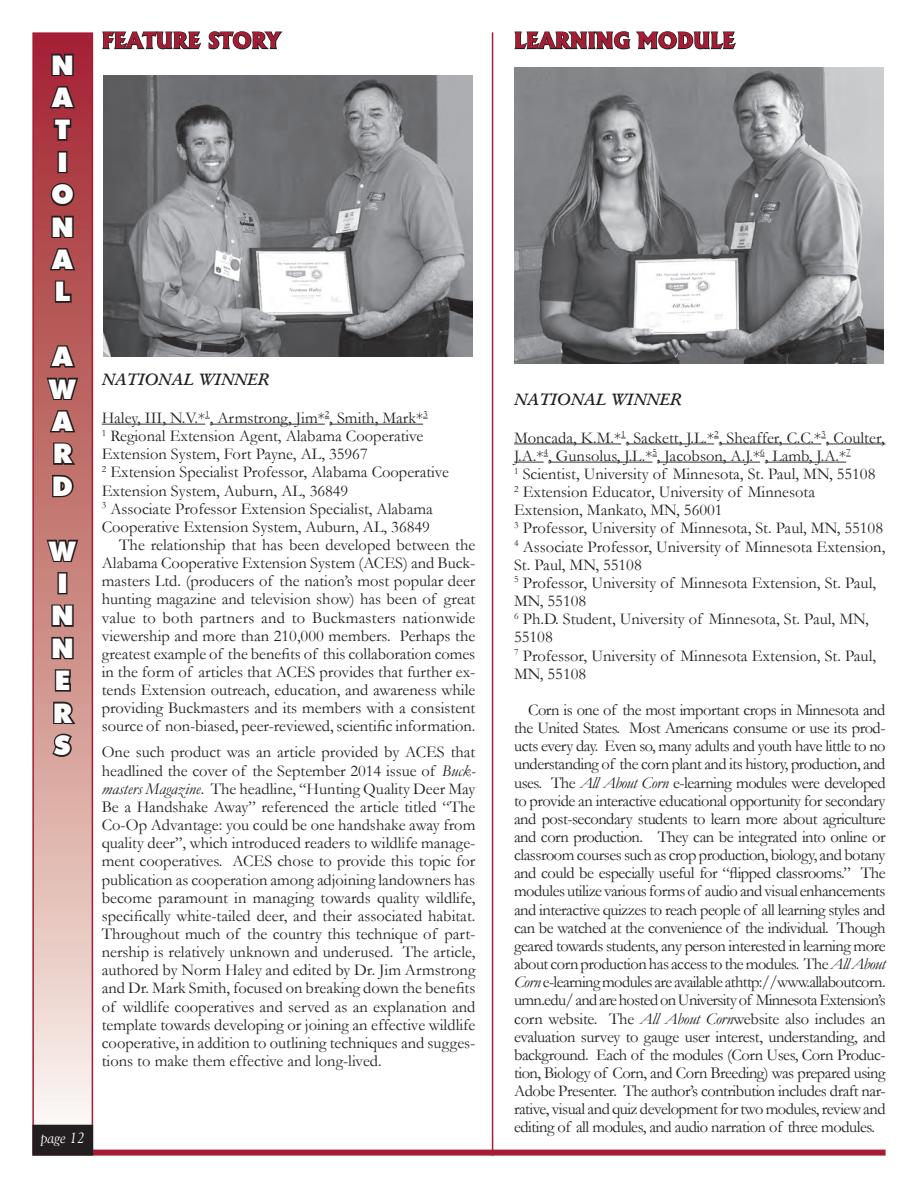
<style>
.page{position:relative;width:918px;height:1188px;background:#fff}
.page>*{position:absolute;margin:0;border:0;box-sizing:border-box;transform-origin:0 0}
.t1{font:900 27px/32.4px "Futura BT";color:#fff}
.t2{font:800 21px "Albertus";color:#a41d35}
.t3{font:16.5px/18.1px "Garamond";color:#231f20;text-align:justify}
.t4{font:italic 600 16.5px "Garamond";color:#231f20}
.t5{font:italic 15px "Goudy";color:#fff}
.s1{font-style:italic}
</style>
<div class="page">
<hr style="left:492px;top:32px;width:1px;height:1124px;background:#a41d35">
<svg style="left:35px;top:35px;width:55px;height:1090px;background:#d09390"></svg>
<div style="left:32px;top:32px;width:61px;height:1118px;border:2px solid #a41d35"></div>
<div style="left:32px;top:1150px;width:854px;height:6px;background:#a41d35"></div>
<svg style="left:48px;top:52px;width:29px;height:59px;background:#7a2531"></svg>
<svg style="left:52px;top:117px;width:21px;height:25px"></svg>
<div style="left:57px;top:151px;width:11px;height:22px;border:3px solid #231f20"></div>
<svg style="left:49px;top:181px;width:27px;height:27px"></svg>
<svg style="left:48px;top:214px;width:29px;height:59px;background:#813c3e"></svg>
<svg style="left:53px;top:279px;width:20px;height:25px"></svg>
<svg style="left:45px;top:344px;width:35px;height:122px;background:#90524f"></svg>
<svg style="left:51px;top:473px;width:25px;height:26px"></svg>
<svg style="left:45px;top:520px;width:35px;height:61px;background:#a66c67"></svg>
<div style="left:57px;top:572px;width:11px;height:22px;border:3px solid #231f20"></div>
<svg style="left:50px;top:603px;width:25px;height:90px;background:#8b6460"></svg>
<svg style="left:52px;top:700px;width:26px;height:26px"></svg>
<svg style="left:51px;top:732px;width:23px;height:27px"></svg>
<div style="left:33px;top:1125px;width:59px;height:30px;background:#231f20"></div>
<div style="left:32px;top:1125px;width:61px;height:31px;border:2px solid #231f20"></div>
<hr style="left:102px;top:424px;width:103px;height:1px;background:#313232">
<hr style="left:210px;top:424px;width:115px;height:1px;background:#313232">
<hr style="left:329px;top:424px;width:94px;height:1px;background:#313232">
<svg style="left:102px;top:31px;width:181px;height:19px"></svg>
<hr style="left:514px;top:444px;width:107px;height:1px;background:#313232">
<hr style="left:626px;top:444px;width:88px;height:1px;background:#313232">
<hr style="left:719px;top:444px;width:102px;height:1px;background:#313232">
<hr style="left:826px;top:444px;width:60px;height:1px;background:#313232">
<hr style="left:514px;top:462px;width:30px;height:1px;background:#313232">
<hr style="left:548px;top:462px;width:104px;height:1px;background:#313232">
<hr style="left:657px;top:462px;width:103px;height:1px;background:#313232">
<hr style="left:765px;top:462px;width:81px;height:1px;background:#313232">
<svg style="left:514px;top:31px;width:222px;height:19px"></svg>
<img style="left:104px;top:76px;width:369px;height:281px">
<img style="left:514px;top:67px;width:369px;height:296px">
<h1 class="t1" style="left:51px;top:49px;width:24px">N<br>A<br>T<br>I<br>O<br>N<br>A<br>L</h1>
<h1 class="t1" style="left:49px;top:340px;width:28px">A<br>W<br>A<br>R<br>D</h1>
<h1 class="t1" style="left:49px;top:535px;width:28px">W<br>I<br>N<br>N<br>E<br>R<br>S</h1>
<p class="t2" style="left:102px;top:27px;width:180px">FEATURE STORY</p>
<p class="t4" style="left:102px;top:369px;width:169px">NATIONAL WINNER</p>
<p class="t3" style="left:102px;top:408px;width:349px;text-align:left">Haley, III, N.V.*<sup>1</sup>, Armstrong, Jim*<sup>2</sup>, Smith, Mark*<sup>3<br>1</sup> Regional Extension Agent, Alabama Cooperative Extension System, Fort Payne, AL, 35967<br><sup>2</sup> Extension Specialist Professor, Alabama Cooperative Extension System, Auburn, AL, 36849<br><sup>3</sup> Associate Professor Extension Specialist, Alabama Cooperative Extension System, Auburn, AL, 36849</p>
<p class="t3" style="left:102px;top:535px;width:375px;text-indent:17px">The relationship that has been developed between the Alabama Cooperative Extension System (ACES) and Buck&shy;masters Ltd. (producers of the nation’s most popular deer hunting magazine and television show) has been of great value to both partners and to Buckmasters nationwide viewership and more than 210,000 members. Perhaps the greatest example of the benefits of this collaboration comes in the form of articles that ACES provides that further ex&shy;tends Extension outreach, education, and awareness while providing Buckmasters and its members with a consistent source of non-biased, peer-reviewed, scientific information.</p>
<p class="t3" style="left:102px;top:743px;width:375px">One such product was an article provided by ACES that headlined the cover of the September 2014 issue of <span class="s1">Buck&shy;masters Magazine</span>. The headline, “Hunting Quality Deer May Be a Handshake Away” referenced the article titled “The Co-Op Advantage: you could be one handshake away from quality deer”, which introduced readers to wildlife manage&shy;ment cooperatives. ACES chose to provide this topic for publication as cooperation among adjoining landowners has become paramount in managing towards quality wildlife, specifically white-tailed deer, and their associated habitat.<br>Throughout much of the country this technique of part&shy;nership is relatively unknown and underused. The article, authored by Norm Haley and edited by Dr. Jim Armstrong and Dr. Mark Smith, focused on breaking down the benefits of wildlife cooperatives and served as an explanation and template towards developing or joining an effective wildlife cooperative, in addition to outlining techniques and sugges&shy;tions to make them effective and long-lived.</p>
<p class="t5" style="left:41px;top:1129px;width:45px">page 12</p>
<p class="t2" style="left:514px;top:27px;width:223px">LEARNING MODULE</p>
<p class="t4" style="left:514px;top:389px;width:169px">NATIONAL WINNER</p>
<p class="t3" style="left:514px;top:428px;width:373px;text-align:left">Moncada, K.M.*<sup>1</sup>, Sackett, J.L.*<sup>2</sup>, Sheaffer, C.C.*<sup>3</sup>, Coulter, J.A.*<sup>4</sup>, Gunsolus, J.L.*<sup>5</sup>, Jacobson, A.J.*<sup>6</sup>, Lamb, J.A.*<sup>7<br>1</sup> Scientist, University of Minnesota, St. Paul, MN, 55108<br><sup>2</sup> Extension Educator, University of Minnesota Extension, Mankato, MN, 56001<br><sup>3</sup> Professor, University of Minnesota, St. Paul, MN, 55108<br><sup>4</sup> Associate Professor, University of Minnesota Extension, St. Paul, MN, 55108<br><sup>5</sup> Professor, University of Minnesota Extension, St. Paul, MN, 55108<br><sup>6</sup> Ph.D. Student, University of Minnesota, St. Paul, MN, 55108<br><sup>7</sup> Professor, University of Minnesota Extension, St. Paul, MN, 55108</p>
<p class="t3" style="left:514px;top:700px;width:373px;text-indent:14px">Corn is one of the most important crops in Minnesota and the United States. Most Americans consume or use its prod&shy;ucts every day. Even so, many adults and youth have little to no understanding of the corn plant and its history, production, and uses. The <span class="s1">All About Corn</span> e-learning modules were developed to provide an interactive educational opportunity for secondary and post-secondary students to learn more about agriculture and corn production. They can be integrated into online or classroom courses such as crop production, biology, and botany and could be especially useful for “flipped classrooms.” The modules utilize various forms of audio and visual enhancements and interactive quizzes to reach people of all learning styles and can be watched at the convenience of the individual. Though geared towards students, any person interested in learning more about corn production has access to the modules. The <span class="s1">All About Corn</span> e-learning modules are available athttp://www.allaboutcorn. umn.edu/and are hosted on University of Minnesota Extension’s corn website. The <span class="s1">All About Corn</span>website also includes an evaluation survey to gauge user interest, understanding, and background. Each of the modules (Corn Uses, Corn Produc&shy;tion, Biology of Corn, and Corn Breeding) was prepared using Adobe Presenter. The author’s contribution includes draft nar&shy;rative, visual and quiz development for two modules, review and editing of all modules, and audio narration of three modules.</p>
</div>
